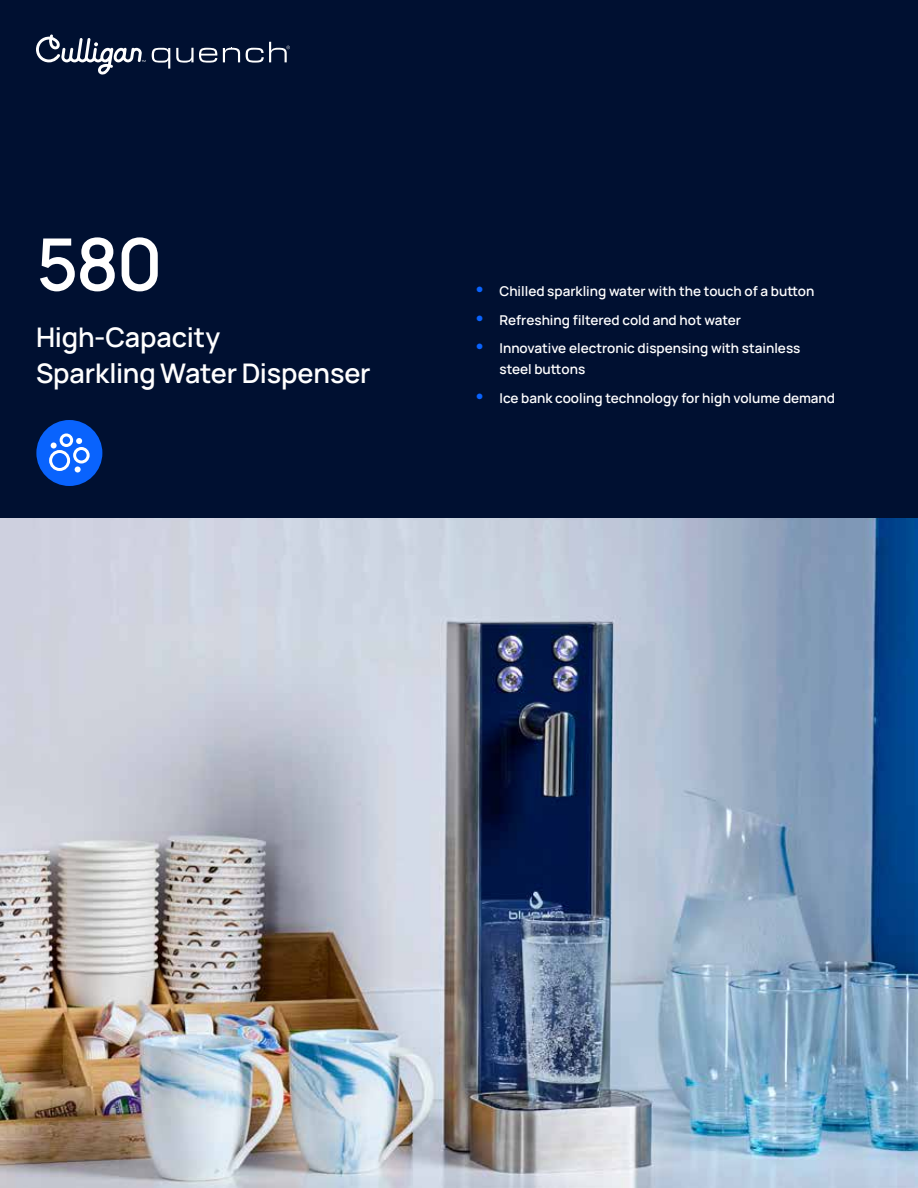
<style>
.page{position:relative;width:918px;height:1188px;background:#fff}
.page>*{position:absolute;margin:0;border:0;box-sizing:border-box;transform-origin:0 0}
.t1{font:200 72px "Manrope";color:#fff}
.t2{font:200 27px/36px "Manrope";letter-spacing:-.005em;color:#fff}
.t3{font:200 13.5px/21px "Manrope";color:#fff}
.s1{font-size:21px;color:#0963fd}
</style>
<div class="page">
<img style="left:0;top:518px;width:918px;height:670px">
<div style="left:0;top:0;width:918px;height:518px;background:#001031"></div>
<svg style="left:152px;top:48px;width:18px;height:21px"></svg>
<svg style="left:176px;top:48px;width:41px;height:15px"></svg>
<svg style="left:223px;top:48px;width:17px;height:14px"></svg>
<svg style="left:246px;top:42px;width:44px;height:21px"></svg>
<svg style="left:36px;top:34px;width:110px;height:41px"></svg>
<div style="left:36px;top:420px;width:66px;height:66px;background:#0963fd;border-radius:50%"></div>
<div style="left:49px;top:450px;width:21px;height:21px;border:3px solid #fff;border-radius:50%"></div>
<svg style="left:51px;top:433px;width:39px;height:39px"></svg>
<h1 class="t1" style="left:36px;top:214px;width:128px">580</h1>
<h2 class="t2" style="left:36px;top:318px;width:336px">High-Capacity<br>Sparkling Water Dispenser</h2>
<p class="t3" style="left:472px;top:280px;width:343px"><span class="s1">•</span> Chilled sparkling water with the touch of a button</p>
<p class="t3" style="left:472px;top:309px;width:270px"><span class="s1">•</span> Refreshing filtered cold and hot water</p>
<p class="t3" style="left:500px;top:337px;width:303px;text-indent:-27px"><span class="s1">•</span> Innovative electronic dispensing with stainless steel buttons</p>
<p class="t3" style="left:472px;top:387px;width:364px"><span class="s1">•</span> Ice bank cooling technology for high volume demand</p>
</div>
